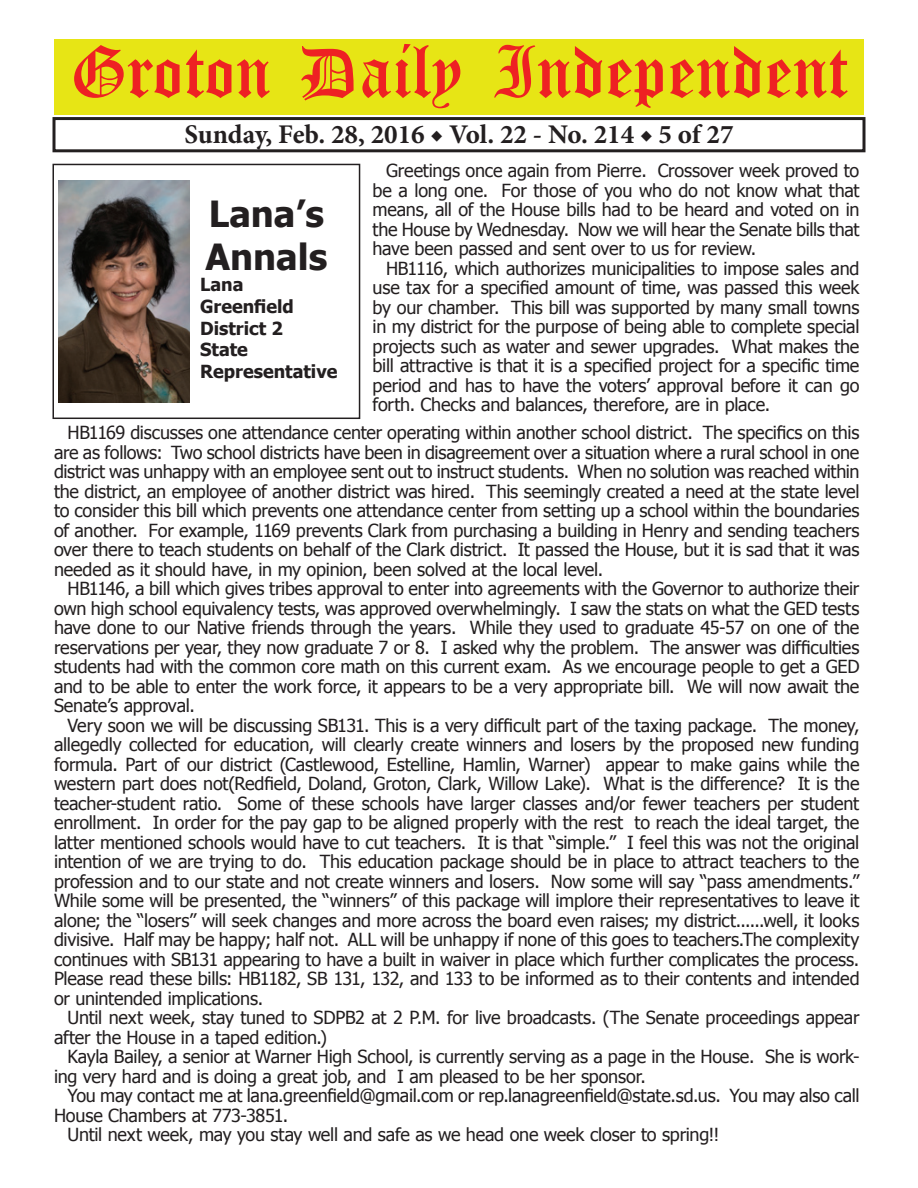
<style>
.page{position:relative;width:918px;height:1188px;background:#fff}
.page>*{position:absolute;margin:0;border:0;box-sizing:border-box;transform-origin:0 0}
.t1{font:54px "Old English Five";color:#ee2123}
.t2{font:700 36px/43.2px "Tahoma";color:#231f20}
.t3{font:700 27px "Minion Pro";color:#231f20}
.t4{font:18px/19.5px "Tahoma";letter-spacing:-.01em;color:#231f20;text-align:justify}
.t5{font:700 18px/21.6px "Tahoma";color:#231f20}
</style>
<div class="page">
<div style="left:52px;top:117px;width:814px;height:35px;border:3px solid #231f20"></div>
<div style="left:54px;top:40px;width:810px;height:75px;background:#e7e515"></div>
<div style="left:52px;top:164px;width:308px;height:255px;border:2px solid #231f20"></div>
<img style="left:58px;top:181px;width:132px;height:221px">
<h1 class="t1" style="left:70px;top:47px;width:779px">Groton Daily Independent</h1>
<h3 class="t3" style="left:184px;top:116px;width:551px">Sunday, Feb. 28, 2016 ◆ Vol. 22 - No. 214 ◆ 5 of 27</h3>
<p class="t4" style="left:373px;top:160px;width:489px;text-indent:14px">Greetings once again from Pierre. Crossover week proved to be a long one. For those of you who do not know what that means, all of the House bills had to be heard and voted on in the House by Wednesday. Now we will hear the Senate bills that have been passed and sent over to us for review.</p>
<p class="t4" style="left:373px;top:258px;width:489px;text-indent:14px">HB1116, which authorizes municipalities to impose sales and use tax for a specified amount of time, was passed this week by our chamber. This bill was supported by many small towns in my district for the purpose of being able to complete special projects such as water and sewer upgrades. What makes the bill attractive is that it is a specified project for a specific time period and has to have the voters’ approval before it can go forth. Checks and balances, therefore, are in place.</p>
<h2 class="t2" style="left:206px;top:190px;width:123px">Lana’s<br>Annals</h2>
<p class="t5" style="left:200px;top:273px;width:139px">Lana<br>Greenfield<br>District 2<br>State<br>Representative</p>
<p class="t4" style="left:54px;top:422px;width:807px;text-indent:14px">HB1169 discusses one attendance center operating within another school district. The specifics on this are as follows: Two school districts have been in disagreement over a situation where a rural school in one district was unhappy with an employee sent out to instruct students. When no solution was reached within the district, an employee of another district was hired. This seemingly created a need at the state level to consider this bill which prevents one attendance center from setting up a school within the boundaries of another. For example, 1169 prevents Clark from purchasing a building in Henry and sending teachers over there to teach students on behalf of the Clark district. It passed the House, but it is sad that it was needed as it should have, in my opinion, been solved at the local level.</p>
<p class="t4" style="left:54px;top:578px;width:807px;text-indent:14px">HB1146, a bill which gives tribes approval to enter into agreements with the Governor to authorize their own high school equivalency tests, was approved overwhelmingly. I saw the stats on what the GED tests have done to our Native friends through the years. While they used to graduate 45-57 on one of the reservations per year, they now graduate 7 or 8. I asked why the problem. The answer was difficulties students had with the common core math on this current exam. As we encourage people to get a GED and to be able to enter the work force, it appears to be a very appropriate bill. We will now await the Senate’s approval.</p>
<p class="t4" style="left:54px;top:715px;width:807px;text-indent:14px">Very soon we will be discussing SB131. This is a very difficult part of the taxing package. The money, allegedly collected for education, will clearly create winners and losers by the proposed new funding formula. Part of our district (Castlewood, Estelline, Hamlin, Warner) appear to make gains while the western part does not(Redfield, Doland, Groton, Clark, Willow Lake). What is the difference? It is the teacher-student ratio. Some of these schools have larger classes and/or fewer teachers per student enrollment. In order for the pay gap to be aligned properly with the rest to reach the ideal target, the latter mentioned schools would have to cut teachers. It is that “simple.” I feel this was not the original intention of we are trying to do. This education package should be in place to attract teachers to the profession and to our state and not create winners and losers. Now some will say “pass amendments.” While some will be presented, the “winners” of this package will implore their representatives to leave it alone; the “losers” will seek changes and more across the board even raises; my district......well, it looks divisive. Half may be happy; half not. ALL will be unhappy if none of this goes to teachers.The complexity continues with SB131 appearing to have a built in waiver in place which further complicates the process.<br>Please read these bills: HB1182, SB 131, 132, and 133 to be informed as to their contents and intended or unintended implications.</p>
<p class="t4" style="left:54px;top:1007px;width:807px;text-indent:14px">Until next week, stay tuned to SDPB2 at 2 P.M. for live broadcasts. (The Senate proceedings appear after the House in a taped edition.)</p>
<p class="t4" style="left:54px;top:1046px;width:807px;text-indent:14px">Kayla Bailey, a senior at Warner High School, is currently serving as a page in the House. She is work&shy;ing very hard and is doing a great job, and I am pleased to be her sponsor.</p>
<p class="t4" style="left:68px;top:1085px;width:794px">You may contact me at lana.greenfield@gmail.com or rep.lanagreenfield@state.sd.us. You may also call</p>
<p class="t4" style="left:54px;top:1104px;width:236px">House Chambers at 773-3851.</p>
<p class="t4" style="left:68px;top:1124px;width:654px">Until next week, may you stay well and safe as we head one week closer to spring!!</p>
</div>
